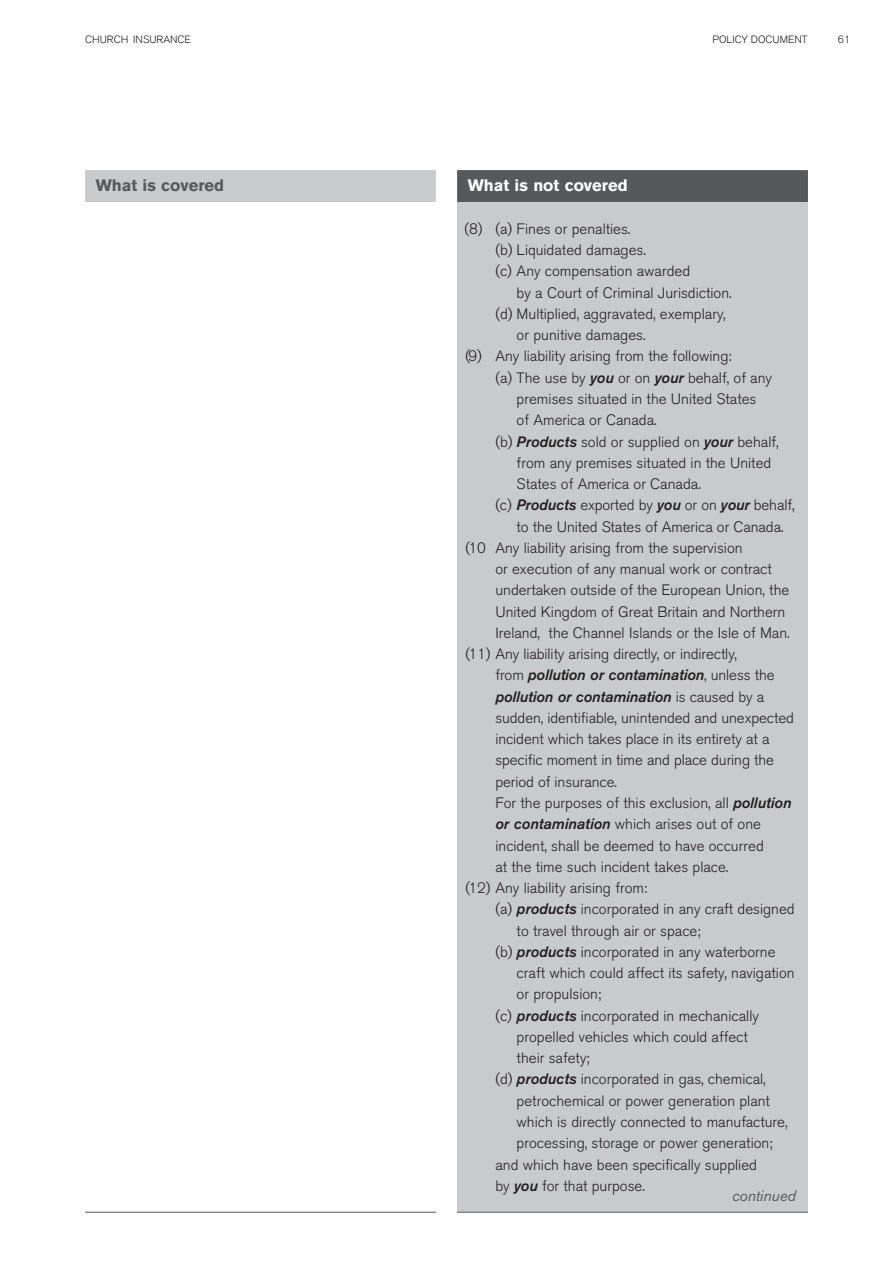
<style>
.page{position:relative;width:893px;height:1263px;background:#fff}
.page>*{position:absolute;margin:0;border:0;box-sizing:border-box;transform-origin:0 0}
.t1{font:700 16.5px "Akzidenz Grotesk BQ";color:#fff}
.t2{font:700 16.5px "Akzidenz Grotesk BQ";color:#57585a}
.t3{font:300 15px "Akzidenz Grotesk BQ";color:#231f20}
.t4{font:italic 15px/21.3px "Akzidenz Grotesk BQ Med";letter-spacing:-.005em;color:#231f20}
.t5{font:italic 15px "Akzidenz Grotesk BQ";color:#57585a}
.t6{font:300 10.5px "Akzidenz Grotesk BQ";color:#231f20}
.s1{font-family:"Akzidenz Grotesk BQ Med";font-weight:400;font-style:italic}
.s2{font-family:"Akzidenz Grotesk BQ";font-weight:300;font-style:normal}
</style>
<div class="page">
<div style="left:457px;top:202px;width:351px;height:1010px;background:#c9cacc"></div>
<div style="left:85px;top:170px;width:351px;height:32px;background:#c9cacc"></div>
<hr style="left:85px;top:1212px;width:351px;height:1px;background:#57585a">
<div style="left:457px;top:170px;width:351px;height:32px;background:#57585a"></div>
<hr style="left:457px;top:1212px;width:351px;height:1px;background:#57585a">
<p class="t6" style="left:85px;top:35px;width:107px">CHURCH INSURANCE</p>
<p class="t6" style="left:712px;top:35px;width:97px">POLICY DOCUMENT</p>
<p class="t6" style="left:838px;top:35px;width:14px">61</p>
<p class="t2" style="left:96px;top:180px;width:130px">What is covered</p>
<p class="t1" style="left:468px;top:180px;width:161px">What is not covered</p>
<p class="t3" style="left:465px;top:223px;width:167px">(8) (a) Fines or penalties.</p>
<p class="t3" style="left:495px;top:245px;width:152px">(b) Liquidated damages.</p>
<p class="t3" style="left:495px;top:266px;width:196px">(c) Any compensation awarded</p>
<p class="t3" style="left:517px;top:287px;width:217px">by a Court of Criminal Jurisdiction.</p>
<p class="t3" style="left:495px;top:308px;width:232px">(d) Multiplied, aggravated, exemplary,</p>
<p class="t3" style="left:517px;top:330px;width:130px">or punitive damages.</p>
<p class="t3" style="left:466px;top:351px;width:268px">(9) Any liability arising from the following:</p>
<p class="t3" style="left:495px;top:372px;width:278px">(a) The use by <span class="s1">you</span> or on <span class="s1">your</span> behalf, of any</p>
<p class="t3" style="left:517px;top:393px;width:241px">premises situated in the United States</p>
<p class="t3" style="left:517px;top:415px;width:142px">of America or Canada.</p>
<p class="t3" style="left:495px;top:436px;width:285px">(b) <span class="s1">Products</span> sold or supplied on <span class="s1">your</span> behalf,</p>
<p class="t3" style="left:517px;top:457px;width:256px">from any premises situated in the United</p>
<p class="t3" style="left:517px;top:478px;width:186px">States of America or Canada.</p>
<p class="t3" style="left:495px;top:500px;width:301px">(c) <span class="s1">Products</span> exported by <span class="s1">you</span> or on <span class="s1">your</span> behalf,</p>
<p class="t3" style="left:517px;top:521px;width:268px">to the United States of America or Canada.</p>
<p class="t3" style="left:466px;top:542px;width:278px">(10 Any liability arising from the supervision</p>
<p class="t3" style="left:495px;top:563px;width:278px">or execution of any manual work or contract</p>
<p class="t3" style="left:495px;top:585px;width:295px">undertaken outside of the European Union, the</p>
<p class="t3" style="left:495px;top:606px;width:292px">United Kingdom of Great Britain and Northern</p>
<p class="t3" style="left:495px;top:627px;width:296px">Ireland, the Channel Islands or the Isle of Man.</p>
<p class="t3" style="left:466px;top:649px;width:273px">(11) Any liability arising directly, or indirectly,</p>
<p class="t4" style="left:495px;top:666px;width:281px"><span class="s2">from</span> pollution or contamination<span class="s2">, unless the </span>pollution or contamination <span class="s2">is caused by a</span></p>
<p class="t3" style="left:495px;top:712px;width:300px">sudden, identifiable, unintended and unexpected</p>
<p class="t3" style="left:495px;top:734px;width:276px">incident which takes place in its entirety at a</p>
<p class="t3" style="left:495px;top:755px;width:280px">specific moment in time and place during the</p>
<p class="t3" style="left:495px;top:776px;width:123px">period of insurance.</p>
<p class="t3" style="left:495px;top:797px;width:298px">For the purposes of this exclusion, all <span class="s1">pollution</span></p>
<p class="t3" style="left:495px;top:819px;width:267px"><span class="s1">or contamination</span> which arises out of one</p>
<p class="t3" style="left:495px;top:840px;width:270px">incident, shall be deemed to have occurred</p>
<p class="t3" style="left:495px;top:861px;width:235px">at the time such incident takes place.</p>
<p class="t3" style="left:466px;top:882px;width:183px">(12) Any liability arising from:</p>
<p class="t3" style="left:495px;top:904px;width:301px">(a) <span class="s1">products</span> incorporated in any craft designed</p>
<p class="t3" style="left:517px;top:925px;width:185px">to travel through air or space;</p>
<p class="t3" style="left:495px;top:946px;width:282px">(b) <span class="s1">products</span> incorporated in any waterborne</p>
<p class="t3" style="left:517px;top:967px;width:279px">craft which could affect its safety, navigation</p>
<p class="t3" style="left:517px;top:989px;width:86px">or propulsion;</p>
<p class="t3" style="left:495px;top:1010px;width:265px">(c) <span class="s1">products</span> incorporated in mechanically</p>
<p class="t3" style="left:517px;top:1031px;width:233px">propelled vehicles which could affect</p>
<p class="t3" style="left:517px;top:1052px;width:75px">their safety;</p>
<p class="t3" style="left:495px;top:1074px;width:272px">(d) <span class="s1">products</span> incorporated in gas, chemical,</p>
<p class="t3" style="left:517px;top:1095px;width:255px">petrochemical or power generation plant</p>
<p class="t3" style="left:517px;top:1116px;width:272px">which is directly connected to manufacture,</p>
<p class="t3" style="left:517px;top:1138px;width:257px">processing, storage or power generation;</p>
<p class="t3" style="left:495px;top:1159px;width:263px">and which have been specifically supplied</p>
<p class="t3" style="left:495px;top:1180px;width:151px">by <span class="s1">you</span> for that purpose.</p>
<p class="t5" style="left:732px;top:1191px;width:65px">continued</p>
</div>
